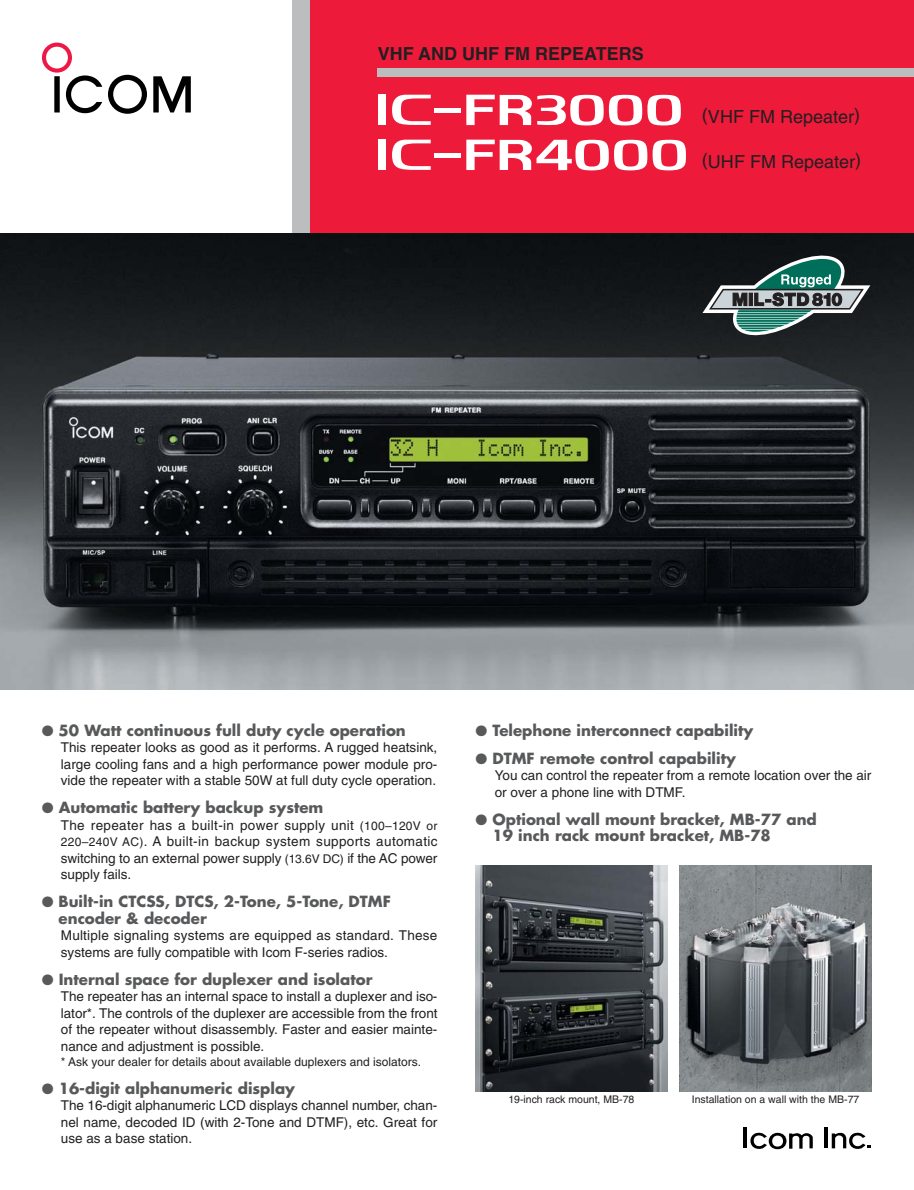
<style>
.page{position:relative;width:914px;height:1190px;background:#fff}
.page>*{position:absolute;margin:0;border:0;box-sizing:border-box;transform-origin:0 0}
.t1{font:18px "Helvetica";color:#231f20}
.t2{font:700 18px "Helvetica";color:#231f20}
.t3{font:700 15px/16.5px "Futura";color:#58595b}
.t4{font:13.5px/16.5px "Helvetica";color:#231f20;text-align:justify}
.t5{font:12px "Helvetica";color:#231f20}
.t6{font:10.5px "Helvetica";color:#231f20}
.s1{font-size:12px}
</style>
<div class="page">
<div style="left:310px;top:0;width:604px;height:242px;background:#ed1a3a"></div>
<div style="left:293px;top:0;width:17px;height:242px;background:#bbbdbf"></div>
<img style="left:0;top:234px;width:914px;height:455px">
<svg style="left:153px;top:76px;width:38px;height:36px"></svg>
<svg style="left:108px;top:75px;width:39px;height:39px"></svg>
<svg style="left:42px;top:43px;width:60px;height:70px"></svg>
<div style="left:378px;top:68px;width:536px;height:9px;background:#bbbdbf"></div>
<hr style="left:824px;top:1127px;width:3px;height:21px;background:#000">
<svg style="left:831px;top:1132px;width:39px;height:17px"></svg>
<hr style="left:743px;top:1127px;width:4px;height:21px;background:#000">
<svg style="left:750px;top:1132px;width:62px;height:18px"></svg>
<div style="left:378px;top:95px;width:8px;height:30px;background:#fff"></div>
<svg style="left:392px;top:95px;width:39px;height:30px"></svg>
<hr style="left:434px;top:108px;width:26px;height:4px;background:#fff">
<svg style="left:466px;top:94px;width:215px;height:32px"></svg>
<div style="left:378px;top:140px;width:8px;height:30px;background:#fff"></div>
<svg style="left:392px;top:140px;width:38px;height:30px"></svg>
<hr style="left:434px;top:153px;width:26px;height:4px;background:#fff">
<svg style="left:466px;top:140px;width:220px;height:30px"></svg>
<svg style="left:702px;top:256px;width:168px;height:84px"></svg>
<img style="left:679px;top:865px;width:192px;height:226px">
<img style="left:475px;top:865px;width:192px;height:226px">
<h1 class="t2" style="left:378px;top:47px;width:267px">VHF AND UHF FM REPEATERS</h1>
<h1 class="t1" style="left:702px;top:110px;width:160px">(VHF FM Repeater)</h1>
<h1 class="t1" style="left:702px;top:155px;width:161px">(UHF FM Repeater)</h1>
<p class="t3" style="left:42px;top:723px;width:365px">● 50 Watt continuous full duty cycle operation</p>
<p class="t4" style="left:61px;top:740px;width:378px">This repeater looks as good as it performs. A rugged heatsink, large cooling fans and a high performance power module pro&shy;vide the repeater with a stable 50W at full duty cycle operation.</p>
<p class="t3" style="left:42px;top:800px;width:283px">● Automatic battery backup system</p>
<p class="t4" style="left:61px;top:818px;width:378px">The repeater has a built-in power supply unit <span class="s1">(100–120V or 220–240V AC)</span>. A built-in backup system supports automatic switching to an external power supply <span class="s1">(13.6V DC)</span> if the AC power supply fails.</p>
<p class="t3" style="left:59px;top:894px;width:334px;text-indent:-17px">● Built-in CTCSS, DTCS, 2-Tone, 5-Tone, DTMF encoder &amp; decoder</p>
<p class="t4" style="left:61px;top:928px;width:378px">Multiple signaling systems are equipped as standard. These systems are fully compatible with Icom F-series radios.</p>
<p class="t3" style="left:42px;top:972px;width:332px">● Internal space for duplexer and isolator</p>
<p class="t4" style="left:61px;top:989px;width:378px">The repeater has an internal space to install a duplexer and iso&shy;lator*. The controls of the duplexer are accessible from the front of the repeater without disassembly. Faster and easier mainte&shy;nance and adjustment is possible.</p>
<p class="t5" style="left:61px;top:1057px;width:362px">* Ask your dealer for details about available duplexers and isolators.</p>
<p class="t3" style="left:42px;top:1081px;width:255px">● 16-digit alphanumeric display</p>
<p class="t4" style="left:61px;top:1098px;width:378px">The 16-digit alphanumeric LCD displays channel number, chan&shy;nel name, decoded ID (with 2-Tone and DTMF), etc. Great for use as a base station.</p>
<p class="t3" style="left:475px;top:723px;width:279px">● Telephone interconnect capability</p>
<p class="t3" style="left:475px;top:751px;width:262px">● DTMF remote control capability</p>
<p class="t4" style="left:495px;top:768px;width:378px">You can control the repeater from a remote location over the air or over a phone line with DTMF.</p>
<p class="t3" style="left:492px;top:812px;width:326px;text-indent:-17px">● Optional wall mount bracket, MB-77 and<br>19 inch rack mount bracket, MB-78</p>
<p class="t6" style="left:508px;top:1095px;width:128px">19-inch rack mount, MB-78</p>
<p class="t6" style="left:691px;top:1095px;width:169px">Installation on a wall with the MB-77</p>
</div>
